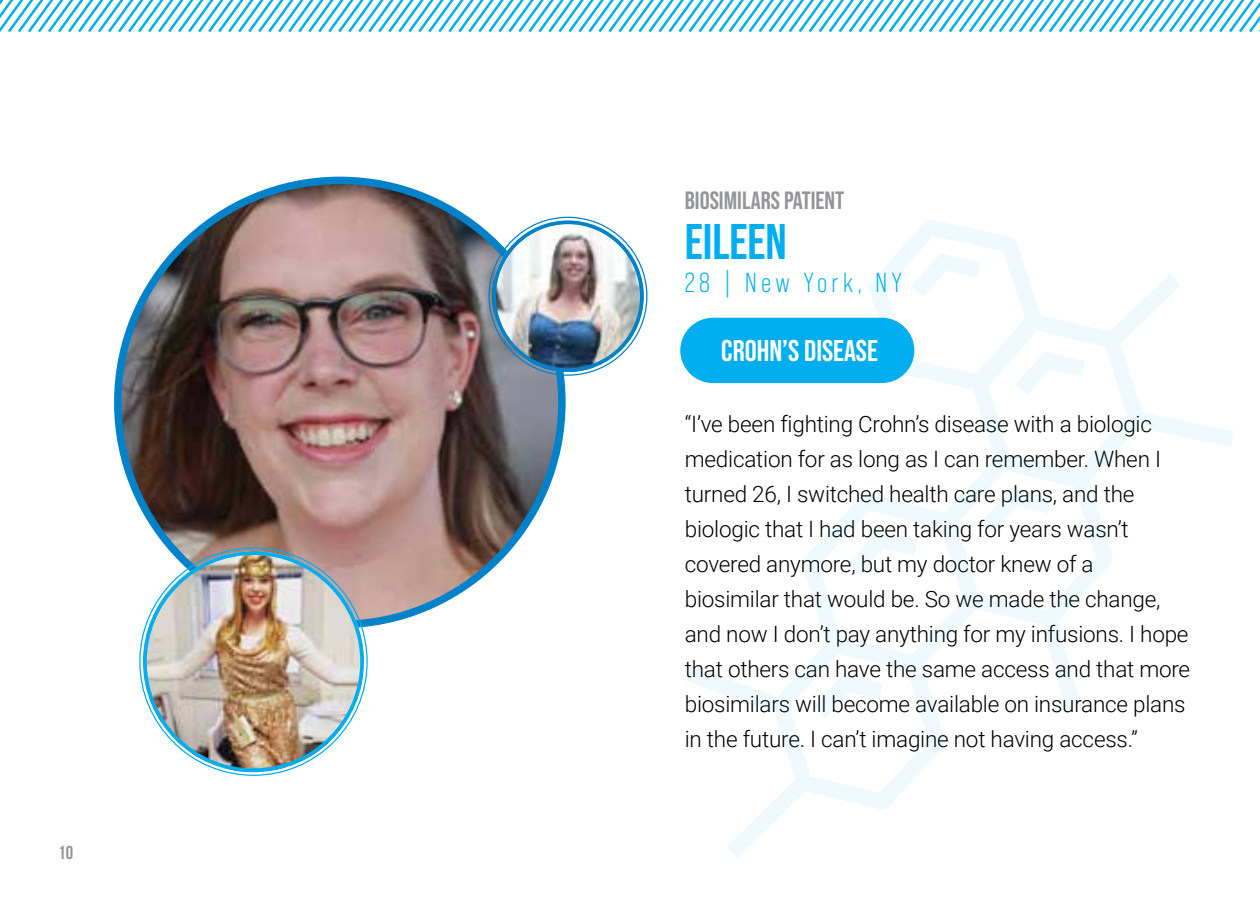
<style>
.page{position:relative;width:1260px;height:900px;background:#fff}
.page>*{position:absolute;margin:0;border:0;box-sizing:border-box;transform-origin:0 0}
.t1{font:700 50px "Bebas Neue Pro";color:#00aeef}
.t2{font:700 30px "Bebas Neue Pro";color:#fff}
.t3{font:27.5px "Bebas Neue Pro";letter-spacing:.16em;color:#00aeef}
.t4{font:700 25px "Bebas Neue Pro";color:#939598}
.t5{font:300 22.5px/35px "Roboto";letter-spacing:-.01em;color:#000}
.t6{font:700 18.75px "Bebas Neue";color:#939598}
</style>
<div class="page">
<img style="left:118px;top:180px;width:444px;height:444px;border-radius:222px">
<img style="left:143px;top:551px;width:221px;height:221px;border-radius:110px">
<img style="left:492px;top:220px;width:152px;height:152px;border-radius:76px">
<div style="left:492px;top:220px;width:152px;height:152px;border:4px solid #0082cb;border-radius:50%"></div>
<svg style="left:685px;top:220px;width:549px;height:638px"></svg>
<svg style="left:0;top:0;width:1260px;height:32px"></svg>
<p class="t6" style="left:58px;top:842px;width:16px">10</p>
<p class="t4" style="left:685px;top:186px;width:161px">BIOSIMILARS PATIENT</p>
<h1 class="t1" style="left:685px;top:213px;width:103px">EILEEN</h1>
<p class="t3" style="left:685px;top:268px;width:219px">28 | New York, NY</p>
<h2 class="t2" style="left:721px;top:333px;width:158px">CROHN’S DISEASE</h2>
<p class="t5" style="left:685px;top:405px;width:507px">“I’ve been fighting Crohn’s disease with a biologic medication for as long as I can remember. When I turned 26, I switched health care plans, and the biologic that I had been taking for years wasn’t covered anymore, but my doctor knew of a biosimilar that would be. So we made the change, and now I don’t pay anything for my infusions. I hope that others can have the same access and that more biosimilars will become available on insurance plans in the future. I can’t imagine not having access.”</p>
</div>
